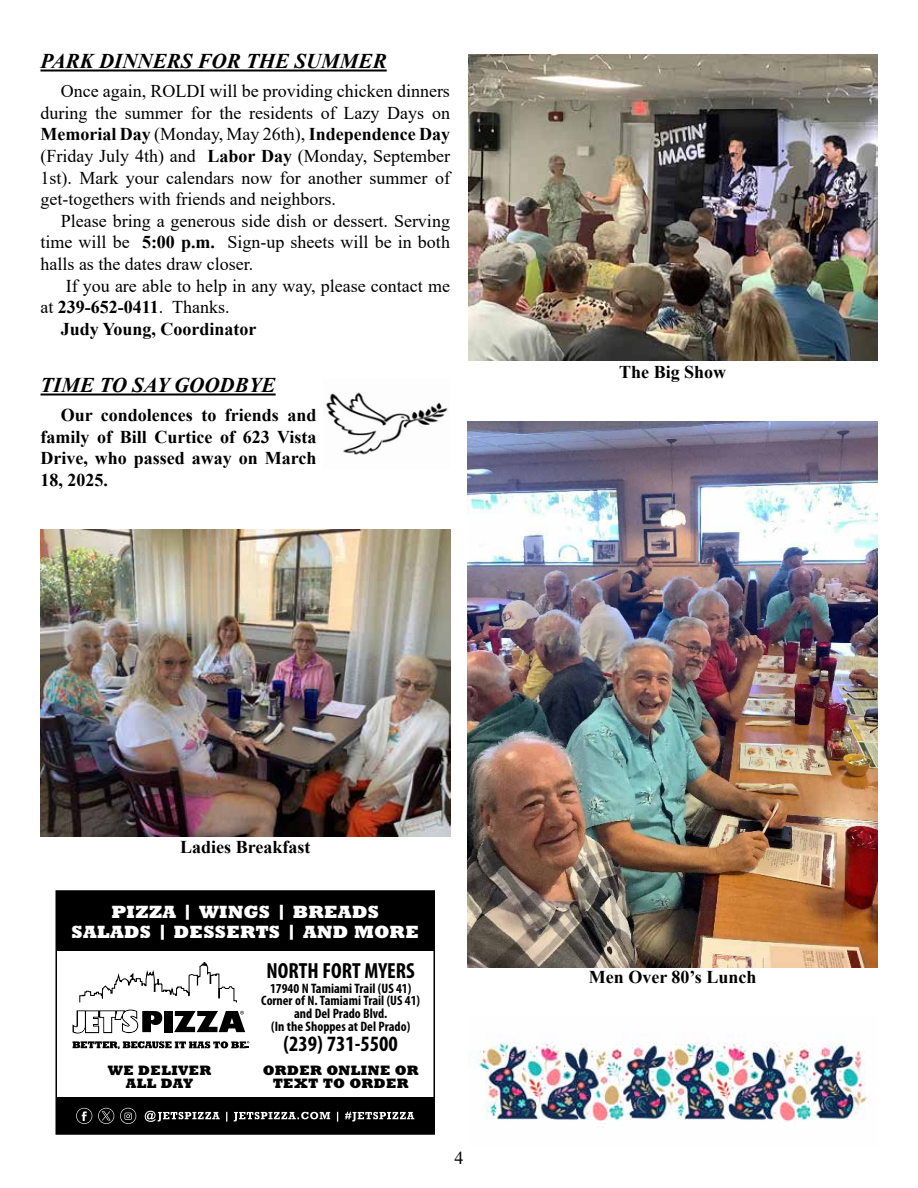
<style>
.page{position:relative;width:918px;height:1188px;background:#fff}
.page>*{position:absolute;margin:0;border:0;box-sizing:border-box;transform-origin:0 0}
.t1{font:700 condensed 21.9px "Myriad Pro";color:#000}
.t2{font:italic 700 21px "Times New Roman";color:#000}
.t3{font:18px/21.6px "Times New Roman";color:#000;text-align:justify}
.t4{font:700 18px/21.6px "Times New Roman";color:#000;text-align:justify}
.t5{font:800 18px/19.5px "Rockwell Std";letter-spacing:.015em;color:#fff;text-align:center}
.t6{font:800 13.8px/13px "Rockwell Std";letter-spacing:.025em;color:#000;text-align:center}
.t7{font:700 condensed 13.65px/12.9px "Myriad Pro";color:#000;text-align:center}
.s1{font-weight:700}
.s2{font-weight:400}
</style>
<div class="page">
<div style="left:56px;top:891px;width:378px;height:60px;background:#000"></div>
<div style="left:56px;top:1098px;width:378px;height:36px;background:#000"></div>
<svg style="left:72px;top:962px;width:177px;height:87px"></svg>
<svg style="left:145px;top:1111px;width:269px;height:11px"></svg>
<svg style="left:120px;top:1108px;width:16px;height:16px"></svg>
<svg style="left:76px;top:1108px;width:16px;height:16px"></svg>
<svg style="left:98px;top:1108px;width:16px;height:16px"></svg>
<div style="left:56px;top:890px;width:379px;height:245px;border:2px solid #000"></div>
<hr style="left:40px;top:70px;width:347px;height:2px;background:#000">
<hr style="left:40px;top:394px;width:236px;height:2px;background:#000">
<img style="left:326px;top:392px;width:122px;height:63px">
<img style="left:41px;top:529px;width:409px;height:307px">
<img style="left:468px;top:54px;width:410px;height:307px">
<img style="left:468px;top:421px;width:410px;height:546px">
<img style="left:470px;top:1034px;width:397px;height:88px">
<p class="t2" style="left:40px;top:47px;width:348px">PARK DINNERS FOR THE SUMMER</p>
<p class="t3" style="left:40px;top:80px;width:411px;text-indent:20px">Once again, ROLDI will be providing chicken dinners during the summer for the residents of Lazy Days on <span class="s1">Memorial Day</span> (Monday, May 26th), <span class="s1">Independence Day </span>(Friday July 4th) and <span class="s1">Labor Day</span> (Monday, September 1st). Mark your calendars now for another summer of get-togethers with friends and neighbors.</p>
<p class="t3" style="left:40px;top:209px;width:411px;text-indent:20px">Please bring a generous side dish or dessert. Serving time will be <span class="s1">5:00 p.m.</span> Sign-up sheets will be in both halls as the dates draw closer.</p>
<p class="t3" style="left:66px;top:274px;width:386px">If you are able to help in any way, please contact me</p>
<p class="t4" style="left:40px;top:296px;width:191px"><span class="s2">at</span> 239-652-0411<span class="s2">. Thanks.</span></p>
<p class="t4" style="left:61px;top:317px;width:197px">Judy Young, Coordinator</p>
<p class="t2" style="left:40px;top:371px;width:237px">TIME TO SAY GOODBYE</p>
<p class="t4" style="left:40px;top:404px;width:277px;text-indent:20px">Our condolences to friends and family of Bill Curtice of 623 Vista Drive, who passed away on March 18, 2025.</p>
<p class="t4" style="left:619px;top:361px;width:109px">The Big Show</p>
<p class="t4" style="left:180px;top:836px;width:132px">Ladies Breakfast</p>
<p class="t5" style="left:72px;top:902px;width:349px">PIZZA | WINGS | BREADS<br>SALADS | DESSERTS | AND MORE</p>
<p class="t1" style="left:267px;top:959px;width:150px">NORTH FORT MYERS</p>
<p class="t7" style="left:261px;top:982px;width:160px">17940 N Tamiami Trail (US 41)<br>Corner of N. Tamiami Trail (US 41) and Del Prado Blvd.<br>(In the Shoppes at Del Prado)</p>
<p class="t1" style="left:284px;top:1031px;width:116px">(239) 731-5500</p>
<p class="t6" style="left:108px;top:1063px;width:105px">WE DELIVER<br>ALL DAY</p>
<p class="t6" style="left:263px;top:1063px;width:157px">ORDER ONLINE OR<br>TEXT TO ORDER</p>
<p class="t3" style="left:454px;top:1146px;width:10px">4</p>
<p class="t4" style="left:589px;top:965px;width:169px">Men Over 80’s Lunch</p>
</div>
